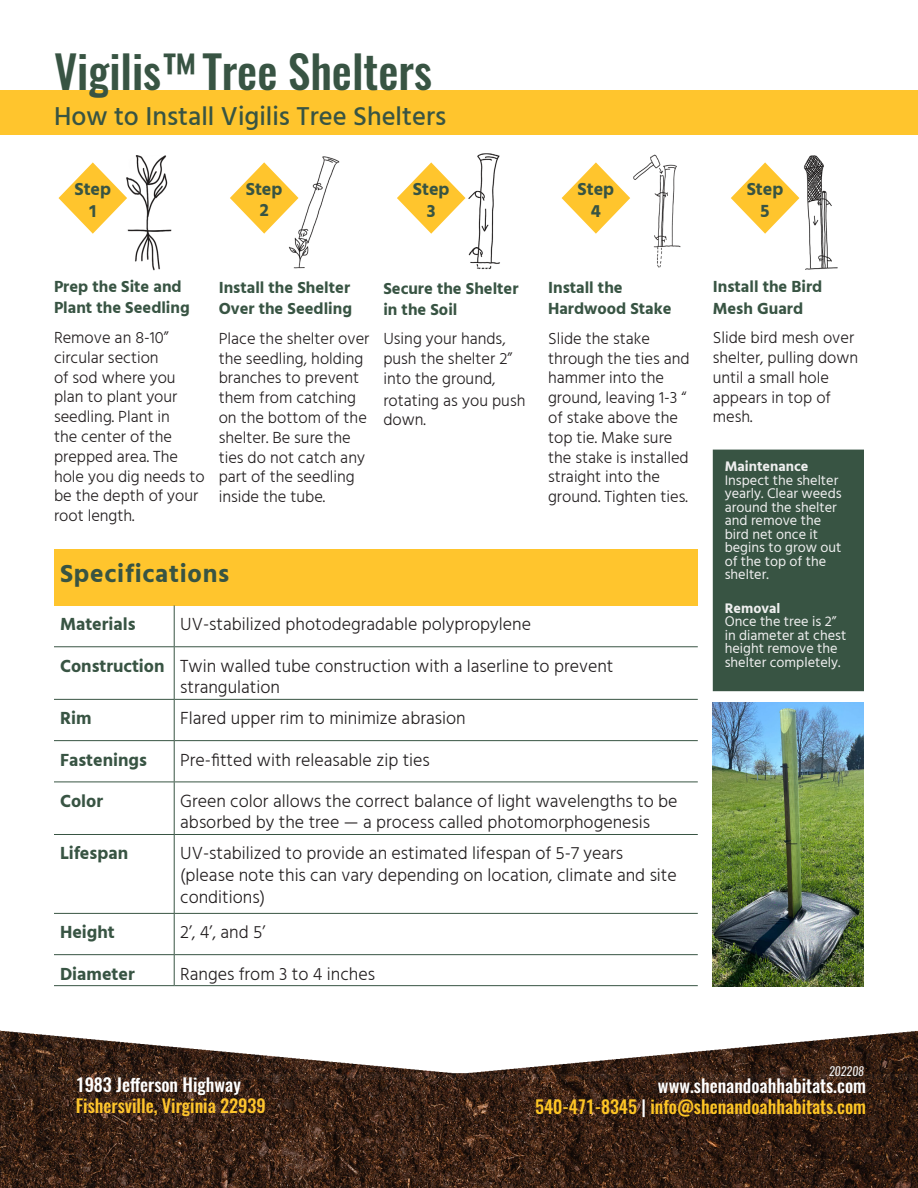
<style>
.page{position:relative;width:918px;height:1188px;background:#fff}
.page>*{position:absolute;margin:0;border:0;box-sizing:border-box;transform-origin:0 0}
.t1{font:500 45px "Oswald";color:#385443}
.t2{font:500 26.55px "Hind";color:#385443}
.Basic{font:700 25.5px "Hind";letter-spacing:.03em;color:#385443}
.Basic-2{font:300 18px/21.6px "Hind";color:#231f20}
.Basic-3{font:700 18px "Hind";color:#385443}
.t3{font:500 18px/21px "Oswald";color:#fec525;text-align:right}
.t4{font:500 18px "Oswald";color:#ffc52d}
.t5{font:500 18px "Oswald";color:#fff}
.Basic-4{font:300 16.5px/19.8px "Hind";color:#231f20}
.Basic-5{font:700 16.5px/21.6px "Hind";color:#385443}
.Basic-6{font:14.25px/13.5px "Hind";color:#efefef}
.Heading{font:italic 12px "Oswald";color:#efefef}
.s1{font-weight:700}
.s2{color:#fff}
</style>
<div class="page">
<img style="left:0;top:1080px;width:918px;height:108px">
<img style="left:0;top:953px;width:918px;height:127px">
<div style="left:0;top:91px;width:918px;height:44px;background:#ffc52d"></div>
<img style="left:127px;top:155px;width:45px;height:116px">
<svg style="left:58px;top:162px;width:69px;height:72px"></svg>
<img style="left:799px;top:155px;width:39px;height:115px">
<img style="left:288px;top:156px;width:52px;height:113px">
<svg style="left:230px;top:162px;width:69px;height:72px"></svg>
<img style="left:468px;top:153px;width:32px;height:117px">
<svg style="left:397px;top:162px;width:69px;height:72px"></svg>
<img style="left:633px;top:154px;width:48px;height:114px">
<svg style="left:562px;top:162px;width:68px;height:72px"></svg>
<svg style="left:731px;top:162px;width:68px;height:72px"></svg>
<div style="left:713px;top:450px;width:151px;height:241px;background:#385443"></div>
<div style="left:54px;top:549px;width:644px;height:56px;background:#ffc52d"></div>
<hr style="left:174px;top:646px;width:524px;height:1px;background:#385443">
<hr style="left:174px;top:699px;width:524px;height:1px;background:#385443">
<hr style="left:174px;top:740px;width:524px;height:1px;background:#385443">
<hr style="left:174px;top:782px;width:524px;height:1px;background:#385443">
<hr style="left:174px;top:834px;width:524px;height:1px;background:#385443">
<hr style="left:174px;top:913px;width:524px;height:1px;background:#385443">
<hr style="left:174px;top:954px;width:524px;height:1px;background:#385443">
<hr style="left:174px;top:985px;width:524px;height:1px;background:#385443">
<hr style="left:174px;top:605px;width:1px;height:41px;background:#385443">
<hr style="left:54px;top:646px;width:120px;height:1px;background:#385443">
<hr style="left:174px;top:647px;width:1px;height:52px;background:#385443">
<hr style="left:54px;top:699px;width:120px;height:1px;background:#385443">
<hr style="left:174px;top:700px;width:1px;height:40px;background:#385443">
<hr style="left:54px;top:740px;width:120px;height:1px;background:#385443">
<hr style="left:174px;top:741px;width:1px;height:41px;background:#385443">
<hr style="left:54px;top:782px;width:120px;height:1px;background:#385443">
<hr style="left:174px;top:782px;width:1px;height:52px;background:#385443">
<hr style="left:54px;top:834px;width:120px;height:1px;background:#385443">
<hr style="left:174px;top:835px;width:1px;height:78px;background:#385443">
<hr style="left:54px;top:913px;width:120px;height:1px;background:#385443">
<hr style="left:174px;top:914px;width:1px;height:40px;background:#385443">
<hr style="left:54px;top:954px;width:120px;height:1px;background:#385443">
<hr style="left:174px;top:955px;width:1px;height:30px;background:#385443">
<hr style="left:54px;top:985px;width:120px;height:1px;background:#385443">
<img style="left:713px;top:702px;width:151px;height:284px">
<p class="t1" style="left:54px;top:41px;width:380px">Vigilis™Tree Shelters</p>
<p class="t2" style="left:54px;top:98px;width:394px">How to Install Vigilis Tree Shelters</p>
<p class="Basic-3" style="left:74px;top:178px;width:38px">Step</p>
<p class="Basic-3" style="left:89px;top:200px;width:8px">1</p>
<p class="Basic-3" style="left:246px;top:178px;width:38px">Step</p>
<p class="Basic-3" style="left:260px;top:200px;width:11px">2</p>
<p class="Basic-3" style="left:413px;top:178px;width:38px">Step</p>
<p class="Basic-3" style="left:427px;top:200px;width:10px">3</p>
<p class="Basic-3" style="left:578px;top:178px;width:38px">Step</p>
<p class="Basic-3" style="left:591px;top:200px;width:12px">4</p>
<p class="Basic-3" style="left:747px;top:178px;width:38px">Step</p>
<p class="Basic-3" style="left:761px;top:200px;width:10px">5</p>
<p class="Basic-5" style="left:54px;top:275px;width:137px">Prep the Site and<br>Plant the Seedling</p>
<p class="Basic-4" style="left:54px;top:328px;width:152px">Remove an 8-10” circular section<br>of sod where you plan to plant your seedling. Plant in<br>the center of the prepped area. The hole you dig needs to be the depth of your root length.</p>
<p class="Basic-5" style="left:219px;top:276px;width:135px">Install the Shelter<br>Over the Seedling</p>
<p class="Basic-4" style="left:219px;top:329px;width:152px">Place the shelter over the seedling, holding branches to prevent them from catching on the bottom of the shelter. Be sure the ties do not catch any part of the seedling inside the tube.</p>
<p class="Basic-5" style="left:383px;top:277px;width:137px">Secure the Shelter in the Soil</p>
<p class="Basic-4" style="left:383px;top:330px;width:130px">Using your hands, push the shelter 2” into the ground,</p>
<p class="Basic-4" style="left:383px;top:391px;width:144px">rotating as you push down.</p>
<p class="Basic-5" style="left:548px;top:276px;width:125px">Install the<br>Hardwood Stake</p>
<p class="Basic-4" style="left:548px;top:329px;width:143px">Slide the stake through the ties and hammer into the ground, leaving 1-3 “ of stake above the top tie. Make sure the stake is installed straight into the ground. Tighten ties.</p>
<p class="Basic" style="left:60px;top:558px;width:171px">Specifications</p>
<p class="Basic-3" style="left:60px;top:614px;width:77px">Materials</p>
<p class="Basic-2" style="left:180px;top:615px;width:352px">UV-stabilized photodegradable polypropylene</p>
<p class="Basic-3" style="left:60px;top:655px;width:106px">Construction</p>
<p class="Basic-2" style="left:180px;top:656px;width:435px">Twin walled tube construction with a laserline to prevent strangulation</p>
<p class="Basic-3" style="left:60px;top:708px;width:33px">Rim</p>
<p class="Basic-2" style="left:180px;top:709px;width:287px">Flared upper rim to minimize abrasion</p>
<p class="Basic-3" style="left:60px;top:749px;width:89px">Fastenings</p>
<p class="Basic-2" style="left:180px;top:750px;width:251px">Pre-fitted with releasable zip ties</p>
<p class="Basic-3" style="left:60px;top:790px;width:45px">Color</p>
<p class="Basic-2" style="left:180px;top:791px;width:499px">Green color allows the correct balance of light wavelengths to be absorbed by the tree — a process called photomorphogenesis</p>
<p class="Basic-3" style="left:60px;top:843px;width:70px">Lifespan</p>
<p class="Basic-2" style="left:180px;top:844px;width:498px">UV-stabilized to provide an estimated lifespan of 5-7 years (please note this can vary depending on location, climate and site conditions)</p>
<p class="Basic-3" style="left:60px;top:922px;width:56px">Height</p>
<p class="Basic-2" style="left:180px;top:923px;width:86px">2’, 4’, and 5’</p>
<p class="Basic-3" style="left:60px;top:963px;width:76px">Diameter</p>
<p class="Basic-2" style="left:180px;top:964px;width:196px">Ranges from 3 to 4 inches</p>
<p class="Basic-5" style="left:713px;top:276px;width:111px">Install the Bird<br>Mesh Guard</p>
<p class="Basic-4" style="left:713px;top:329px;width:147px">Slide bird mesh over shelter, pulling down until a small hole appears in top of mesh.</p>
<p class="Basic-6" style="left:725px;top:460px;width:118px"><span class="s1">Maintenance<br></span>Inspect the shelter yearly. Clear weeds around the shelter and remove the bird net once it begins to grow out of the top of the shelter.</p>
<p class="Basic-6" style="left:725px;top:602px;width:123px"><span class="s1">Removal<br></span>Once the tree is 2” in diameter at chest height remove the shelter completely.</p>
<p class="t5" style="left:76px;top:1072px;width:167px">1983 Jefferson Highway</p>
<p class="t4" style="left:76px;top:1093px;width:191px">Fishersville, Virginia 22939</p>
<p class="Heading" style="left:829px;top:1063px;width:36px">202208</p>
<p class="t3" style="left:535px;top:1075px;width:332px"><span class="s2">www.shenandoahhabitats.com<br></span>540-471-8345 <span class="s2">|</span> info@shenandoahhabitats.com</p>
</div>
